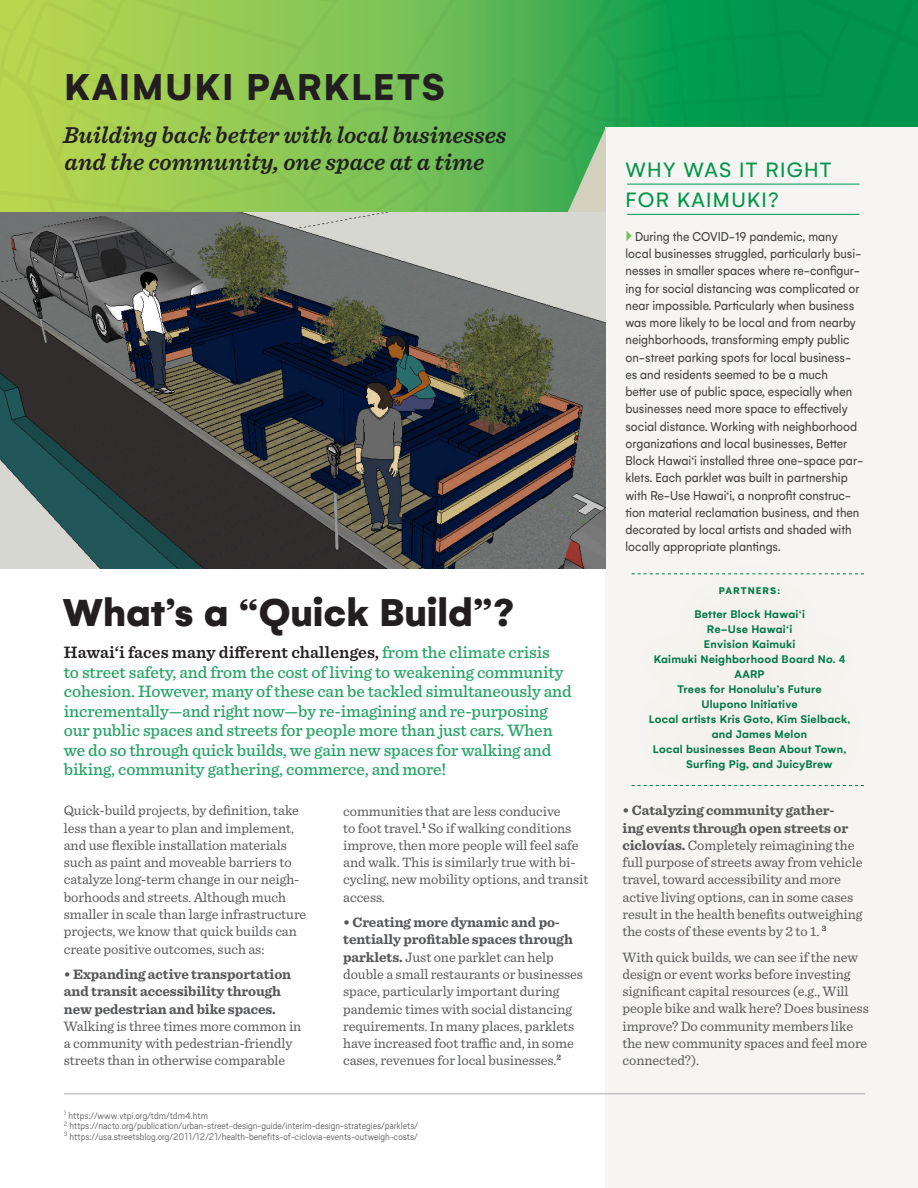
<style>
.page{position:relative;width:918px;height:1188px;background:#fff}
.page>*{position:absolute;margin:0;border:0;box-sizing:border-box;transform-origin:0 0}
.t1{font:900 42px "Gelion";color:#231f20}
.t2{font:700 40.5px "Gelion";letter-spacing:.04em;color:#231f20}
.t3{font:italic 600 24px "Sentinel";color:#231f20}
.t4{font:22.5px/30px "Gelion";letter-spacing:.06em;color:#00944d}
.t5{font:500 17.25px/19.5px "Sentinel";letter-spacing:-.005em;color:#27a266}
.t6{font:14.25px/17.2px "Sentinel";letter-spacing:-.005em;color:#57585a}
.t7{font:13.8px/17.2px "Gelion";color:#3e3e3f;scale:.9 1}
.t8{font:600 12px "Gelion";letter-spacing:.02em;color:#017845}
.t9{font:300 10.5px/10.5px "Scout";color:#57585a}
.t10{font:700 10.5px "Gelion";letter-spacing:.1em;color:#017845}
.s1{font-weight:600;color:#231f20}
.s2{font-weight:700}
</style>
<div class="page">
<div style="left:606px;top:127px;width:312px;height:1061px;background:#f6f5f1"></div>
<hr style="left:627px;top:214px;width:232px;height:1px;background:#00944d">
<svg style="left:0;top:0;width:918px;height:214px;background:#7bc268"></svg>
<hr style="left:64px;top:1094px;width:801px;height:1px;background:#a8a9ad">
<svg style="left:632px;top:573px;width:232px;height:1px"></svg>
<svg style="left:632px;top:785px;width:232px;height:1px"></svg>
<img style="left:0;top:213px;width:606px;height:355px">
<p class="t2" style="left:64px;top:61px;width:382px">KAIMUKI PARKLETS</p>
<p class="t3" style="left:63px;top:117px;width:445px">Building back better with local businesses</p>
<p class="t3" style="left:65px;top:143px;width:421px">and the community, one space at a time</p>
<p class="t4" style="left:626px;top:155px;width:208px">WHY WAS IT RIGHT<br>FOR KAIMUKI?</p>
<p class="t7" style="left:626px;top:228px;width:266px;text-indent:10px">During the COVID-19 pandemic, many local businesses struggled, particularly busi&shy;nesses in smaller spaces where re-configur&shy;ing for social distancing was complicated or near impossible. Particularly when business was more likely to be local and from nearby neighborhoods, transforming empty public on-street parking spots for local business&shy;es and residents seemed to be a much<br>better use of public space, especially when businesses need more space to effectively social distance. Working with neighborhood organizations and local businesses, Better Block Hawai‘i installed three one-space par&shy;klets. Each parklet was built in partnership with Re-Use Hawai‘i, a nonprofit construc&shy;tion material reclamation business, and then decorated by local artists and shaded with locally appropriate plantings.</p>
<p class="t1" style="left:62px;top:585px;width:454px">What’s a “Quick Build”?</p>
<p class="t5" style="left:64px;top:642px;width:509px"><span class="s1">Hawai‘i faces many different challenges,</span> from the climate crisis<br>to street safety, and from the cost of living to weakening community cohesion. However, many of these can be tackled simultaneously and incrementally—and right now—by re-imagining and re-purposing our public spaces and streets for people more than just cars. When we do so through quick builds, we gain new spaces for walking and biking, community gathering, commerce, and more!</p>
<p class="t6" style="left:64px;top:801px;width:244px">Quick-build projects, by definition, take less than a year to plan and implement, and use flexible installation materials such as paint and moveable barriers to catalyze long-term change in our neigh&shy;borhoods and streets. Although much smaller in scale than large infrastructure projects, we know that quick builds can create positive outcomes, such as:</p>
<p class="t6" style="left:64px;top:965px;width:239px"><span class="s2">• Expanding active transportation and transit accessibility through new pedestrian and bike spaces.<br></span>Walking is three times more common in a community with pedestrian-friendly streets than in otherwise comparable</p>
<p class="t6" style="left:343px;top:801px;width:247px">communities that are less conducive<br>to foot travel.<sup>1</sup> So if walking conditions improve, then more people will feel safe and walk. This is similarly true with bi&shy;cycling, new mobility options, and transit access.</p>
<p class="t6" style="left:343px;top:913px;width:241px"><span class="s2">• Creating more dynamic and po&shy;tentially profitable spaces through parklets.</span> Just one parklet can help double a small restaurants or businesses space, particularly important during pandemic times with social distancing requirements. In many places, parklets have increased foot traffic and, in some cases, revenues for local businesses.<sup>2</sup></p>
<p class="t9" style="left:64px;top:1110px;width:356px"><sup>1</sup> https://www.vtpi.org/tdm/tdm4.htm<br><sup>2</sup> https://nacto.org/publication/urban-street-design-guide/interim-design-strategies/parklets/<br><sup>3</sup> https://usa.streetsblog.org/2011/12/21/health-benefits-of-ciclovia-events-outweigh-costs/</p>
<p class="t10" style="left:719px;top:584px;width:63px">PARTNERS:</p>
<p class="t8" style="left:694px;top:606px;width:112px">Better Block Hawai‘i</p>
<p class="t8" style="left:707px;top:621px;width:87px">Re-Use Hawai‘i</p>
<p class="t8" style="left:704px;top:636px;width:93px">Envision Kaimuki</p>
<p class="t8" style="left:654px;top:651px;width:193px">Kaimuki Neighborhood Board No. 4</p>
<p class="t8" style="left:735px;top:666px;width:32px">AARP</p>
<p class="t8" style="left:678px;top:681px;width:146px">Trees for Honolulu’s Future</p>
<p class="t8" style="left:701px;top:696px;width:98px">Ulupono Initiative</p>
<p class="t8" style="left:649px;top:711px;width:203px">Local artists Kris Goto, Kim Sielback,</p>
<p class="t8" style="left:712px;top:726px;width:97px">and James Melon</p>
<p class="t8" style="left:653px;top:741px;width:195px">Local businesses Bean About Town,</p>
<p class="t8" style="left:686px;top:756px;width:148px">Surfing Pig, and JuicyBrew</p>
<p class="t6" style="left:623px;top:801px;width:241px"><span class="s2">• Catalyzing community gather-<br>ing events through open streets or ciclovías.</span> Completely reimagining the full purpose of streets away from vehicle travel, toward accessibility and more active living options, can in some cases result in the health benefits outweighing the costs of these events by 2 to 1. <sup>3</sup></p>
<p class="t6" style="left:623px;top:947px;width:248px">With quick builds, we can see if the new design or event works before investing significant capital resources (e.g., Will people bike and walk here? Does business improve? Do community members like the new community spaces and feel more connected?).</p>
</div>
